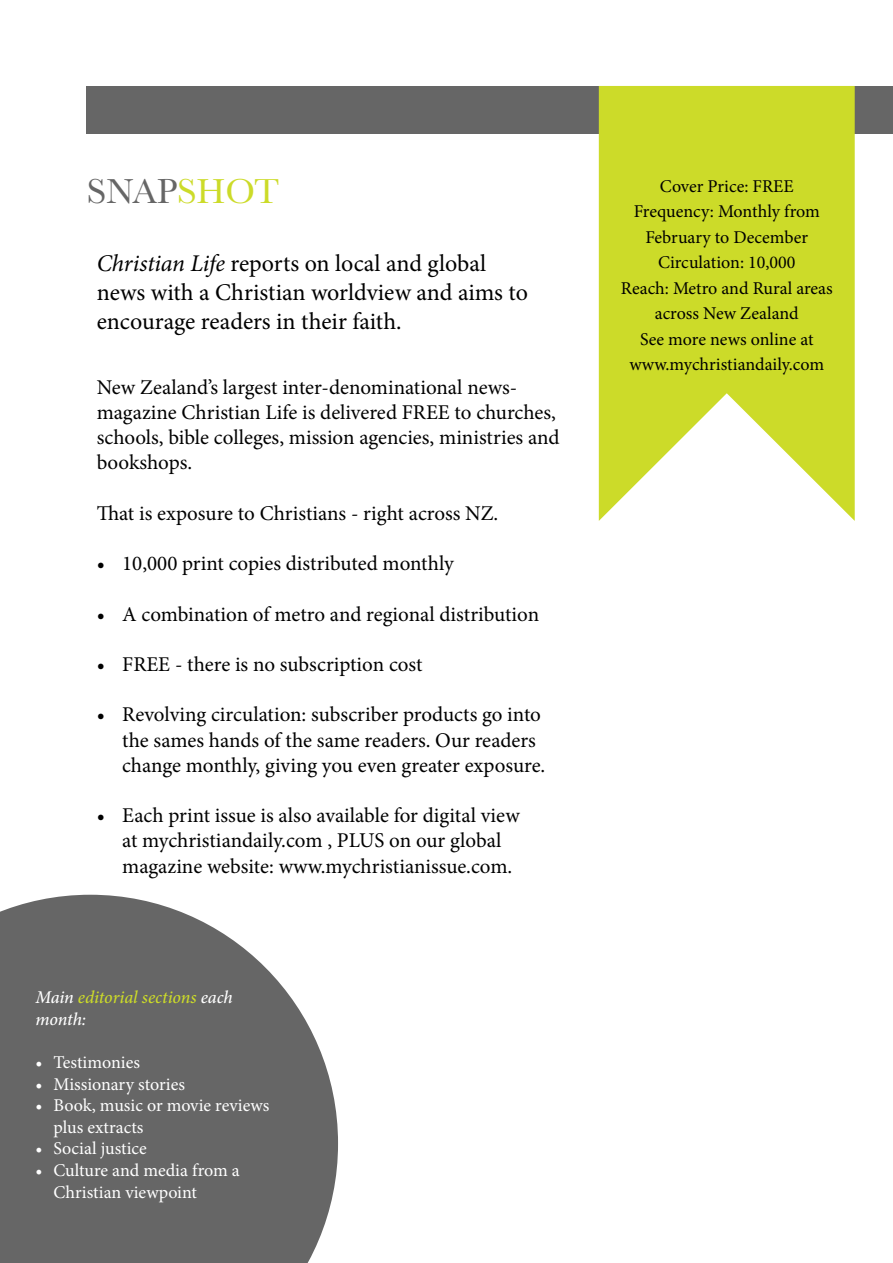
<style>
.page{position:relative;width:893px;height:1263px;background:#fff}
.page>*{position:absolute;margin:0;border:0;box-sizing:border-box;transform-origin:0 0}
.t1{font:36px "Baskerville";color:#666}
.t2{font:24px/28.8px "Minion Pro";color:#000}
.t3{font:21px/25.2px "Minion Pro";color:#000}
.t4{font:18px/25.5px "Minion Pro";color:#000;text-align:center}
.t5{font:18px/21.6px "Minion Pro";color:#fff}
.t6{font:italic 500 18px/21.6px "Minion Pro";letter-spacing:-.01em;color:#ccdb29}
.s1{color:#ccdb29}
.s2{font-style:italic}
.s3{color:#fff}
</style>
<div class="page">
<div style="left:87px;top:86px;width:806px;height:48px;background:#666"></div>
<svg style="left:0;top:895px;width:338px;height:368px;background:#787878"></svg>
<svg style="left:599px;top:86px;width:256px;height:435px;background:#d3e048"></svg>
<h1 class="t1" style="left:87px;top:168px;width:194px">SNAP<span class="s1">SHOT</span></h1>
<p class="t2" style="left:97px;top:249px;width:433px"><span class="s2">Christian Life</span> reports on local and global news with a Christian worldview and aims to encourage readers in their faith.</p>
<p class="t3" style="left:97px;top:374px;width:464px">New Zealand’s largest inter-denominational news&shy;magazine Christian Life is delivered FREE to churches, schools, bible colleges, mission agencies, ministries and bookshops.</p>
<p class="t3" style="left:97px;top:500px;width:403px">That is exposure to Christians - right across NZ.</p>
<p class="t3" style="left:97px;top:551px;width:359px">• 10,000 print copies distributed monthly</p>
<p class="t3" style="left:97px;top:601px;width:444px">• A combination of metro and regional distribution</p>
<p class="t3" style="left:97px;top:652px;width:327px">• FREE - there is no subscription cost</p>
<p class="t3" style="left:122px;top:702px;width:425px;text-indent:-25px">• Revolving circulation: subscriber products go into the sames hands of the same readers. Our readers change monthly, giving you even greater exposure.</p>
<p class="t3" style="left:122px;top:803px;width:399px;text-indent:-25px">• Each print issue is also available for digital view at mychristiandaily.com , PLUS on our global magazine website: www.mychristianissue.com.</p>
<p class="t6" style="left:36px;top:986px;width:199px"><span class="s3">Main</span> editorial sections <span class="s3">each month:</span></p>
<p class="t5" style="left:36px;top:1051px;width:106px">• Testimonies</p>
<p class="t5" style="left:36px;top:1073px;width:151px">• Missionary stories</p>
<p class="t5" style="left:54px;top:1095px;width:217px;text-indent:-18px">• Book, music or movie reviews plus extracts</p>
<p class="t5" style="left:36px;top:1138px;width:113px">• Social justice</p>
<p class="t5" style="left:54px;top:1159px;width:188px;text-indent:-18px">• Culture and media from a<br>Christian viewpoint</p>
<p class="t4" style="left:621px;top:173px;width:213px">Cover Price: FREE<br>Frequency: Monthly from<br>February to December<br>Circulation: 10,000<br>Reach: Metro and Rural areas across New Zealand<br>See more news online at www.mychristiandaily.com</p>
</div>
